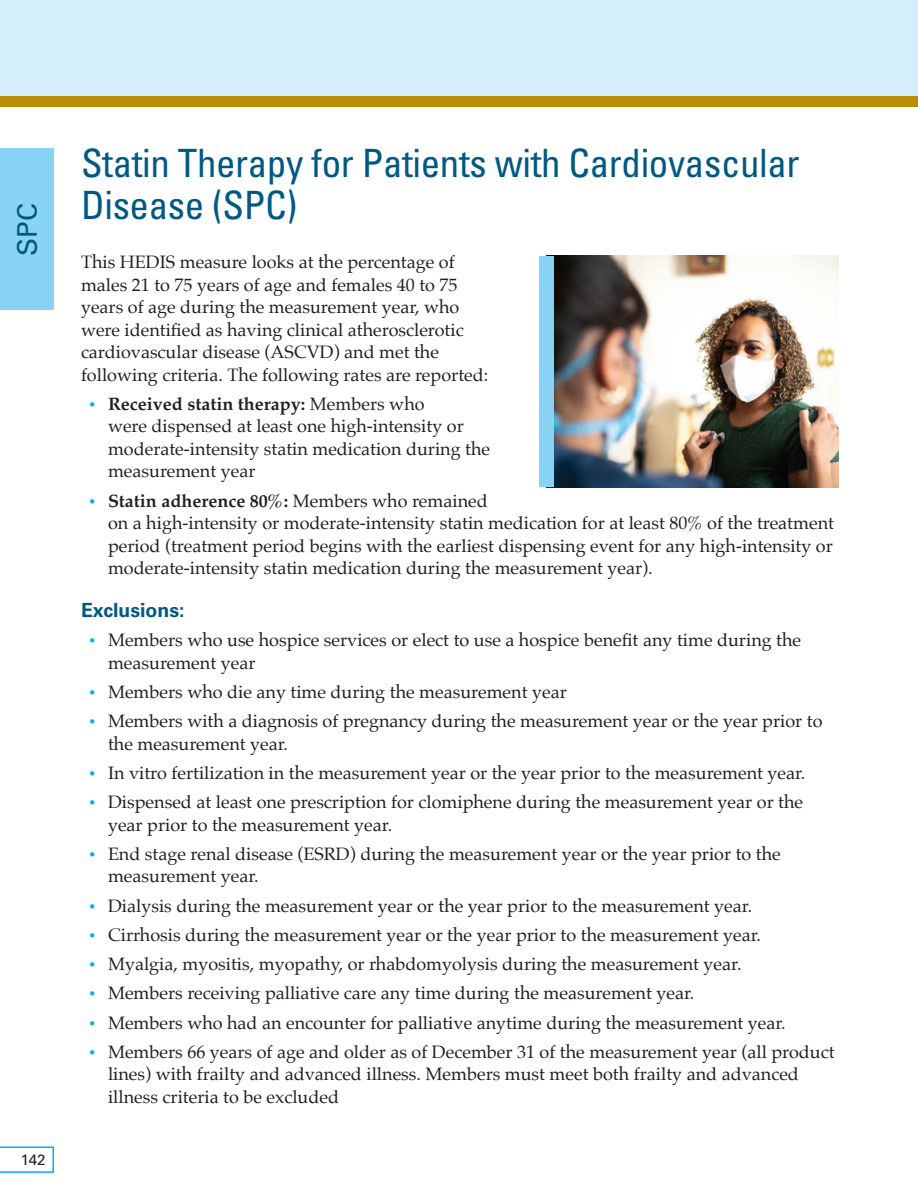
<style>
.page{position:relative;width:918px;height:1188px;background:#fff}
.page>*{position:absolute;margin:0;border:0;box-sizing:border-box;transform-origin:0 0}
.NC_Header_-_dark_blue{font:condensed 39px/42px "Univers LT Std";letter-spacing:-.01em;color:#005983}
.NC_Headline{font:27px "Univers LT Std";color:#005983}
.NC_Sub_head{font:700 19.5px "Univers LT Std";color:#005983}
.NC_Body_Copy{font:18px/22.5px "Palatino";color:#231f20}
.t1{font:15px "Univers LT Std";color:#231f20}
.s1{font-weight:700;font-size:15px;color:#00aeef}
.s2{font-weight:700}
</style>
<div class="page">
<div style="left:0;top:0;width:918px;height:102px;background:#d4effb"></div>
<div style="left:0;top:96px;width:918px;height:11px;background:#bb8c07"></div>
<svg style="left:0;top:1146px;width:54px;height:27px"></svg>
<div style="left:0;top:148px;width:54px;height:162px;background:#89d3f4"></div>
<img style="left:554px;top:256px;width:284px;height:231px">
<div style="left:539px;top:256px;width:15px;height:231px;background:#89d3f4"></div>
<p class="NC_Headline" style="left:11px;top:256px;width:54px;rotate:-90deg">SPC</p>
<p class="t1" style="left:21px;top:1150px;width:26px">142</p>
<p class="NC_Header_-_dark_blue" style="left:81px;top:141px;width:720px">Statin Therapy for Patients with Cardiovascular<br>Disease (SPC)</p>
<p class="NC_Body_Copy" style="left:81px;top:251px;width:409px">This HEDIS measure looks at the percentage of males 21 to 75 years of age and females 40 to 75 years of age during the measurement year, who were identified as having clinical atherosclerotic cardiovascular disease (ASCVD) and met the following criteria. The following rates are reported:</p>
<p class="NC_Body_Copy" style="left:108px;top:393px;width:384px;text-indent:-20px"><span class="s1">•</span> <span class="s2">Received statin therapy:</span> Members who<br>were dispensed at least one high-intensity or moderate-intensity statin medication during the measurement year</p>
<p class="NC_Body_Copy" style="left:108px;top:489px;width:728px;text-indent:-20px"><span class="s1">•</span> <span class="s2">Statin adherence 80%:</span> Members who remained<br>on a high-intensity or moderate-intensity statin medication for at least 80% of the treatment period (treatment period begins with the earliest dispensing event for any high-intensity or moderate-intensity statin medication during the measurement year).</p>
<p class="NC_Sub_head" style="left:81px;top:599px;width:105px">Exclusions:</p>
<p class="NC_Body_Copy" style="left:108px;top:629px;width:695px;text-indent:-20px"><span class="s1">•</span> Members who use hospice services or elect to use a hospice benefit any time during the measurement year</p>
<p class="NC_Body_Copy" style="left:88px;top:681px;width:481px"><span class="s1">•</span> Members who die any time during the measurement year</p>
<p class="NC_Body_Copy" style="left:108px;top:710px;width:716px;text-indent:-20px"><span class="s1">•</span> Members with a diagnosis of pregnancy during the measurement year or the year prior to the measurement year.</p>
<p class="NC_Body_Copy" style="left:88px;top:762px;width:719px"><span class="s1">•</span> In vitro fertilization in the measurement year or the year prior to the measurement year.</p>
<p class="NC_Body_Copy" style="left:108px;top:791px;width:697px;text-indent:-20px"><span class="s1">•</span> Dispensed at least one prescription for clomiphene during the measurement year or the year prior to the measurement year.</p>
<p class="NC_Body_Copy" style="left:108px;top:843px;width:674px;text-indent:-20px"><span class="s1">•</span> End stage renal disease (ESRD) during the measurement year or the year prior to the measurement year.</p>
<p class="NC_Body_Copy" style="left:88px;top:894px;width:666px"><span class="s1">•</span> Dialysis during the measurement year or the year prior to the measurement year.</p>
<p class="NC_Body_Copy" style="left:88px;top:924px;width:675px"><span class="s1">•</span> Cirrhosis during the measurement year or the year prior to the measurement year.</p>
<p class="NC_Body_Copy" style="left:88px;top:953px;width:655px"><span class="s1">•</span> Myalgia, myositis, myopathy, or rhabdomyolysis during the measurement year.</p>
<p class="NC_Body_Copy" style="left:88px;top:982px;width:608px"><span class="s1">•</span> Members receiving palliative care any time during the measurement year.</p>
<p class="NC_Body_Copy" style="left:88px;top:1011px;width:700px"><span class="s1">•</span> Members who had an encounter for palliative anytime during the measurement year.</p>
<p class="NC_Body_Copy" style="left:108px;top:1041px;width:728px;text-indent:-20px"><span class="s1">•</span> Members 66 years of age and older as of December 31 of the measurement year (all product lines) with frailty and advanced illness. Members must meet both frailty and advanced illness criteria to be excluded</p>
</div>
